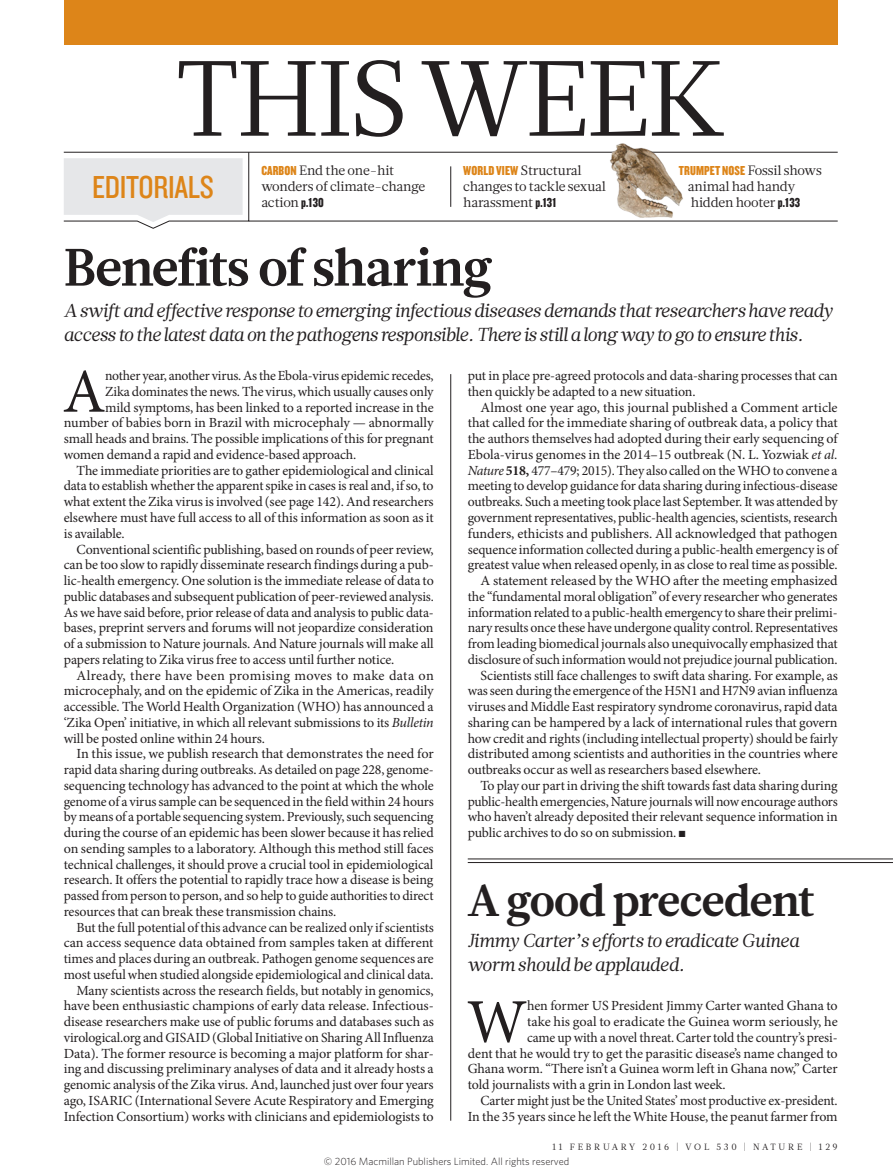
<style>
.page{position:relative;width:893px;height:1174px;background:#fff}
.page>*{position:absolute;margin:0;border:0;box-sizing:border-box;transform-origin:0 0}
.SECTION_HEADING{font:106.5px "Glosa Math";letter-spacing:-.025em;color:#231f20}
.BODY_DROP_CAP{font:62.4px "Minion Pro";color:#231f20}
.EDITORIAL_HEAD_35{font:700 52.5px "Glosa Math";letter-spacing:-.015em;color:#231f20}
.EDITORIAL_HEAD_30{font:700 45px "Glosa Math";letter-spacing:-.025em;color:#231f20}
.t1{font:33px "Knockout 29 Junior Ltweight";letter-spacing:-.01em;color:#dd8519}
.INTRO{font:italic 18.75px/23.7px "Glosa Math";letter-spacing:-.01em;color:#231f20}
.BODY_INDENT{font:13.95px/15.8px "Minion Pro";letter-spacing:-.01em;color:#231f20;text-align:justify}
.BODY_DROP_CAP-2{font:13.95px "Minion Pro";letter-spacing:-.01em;color:#231f20}
.MINI_TOC_TEXT{font:13.5px/15.8px "Glosa Math";letter-spacing:-.02em;color:#231f20}
.t2{font:300 10.5px "Whitney";color:#231f20}
.t3{font:9px "Glosa Math";letter-spacing:.3em;color:#231f20}
.s1{font-family:"Knockout 69 Full Liteweight";color:#dd8519}
.s2{font-family:"Knockout 69 Full Liteweight"}
.s3{font-style:italic}
.s4{font-weight:700}
</style>
<div class="page">
<hr style="left:64px;top:152px;width:774px;height:1px;background:#231f20">
<img style="left:606px;top:143px;width:83px;height:75px">
<div style="left:64px;top:0;width:774px;height:45px;background:#dd8519"></div>
<hr style="left:249px;top:221px;width:589px;height:1px;background:#231f20">
<svg style="left:63px;top:152px;width:186px;height:77px"></svg>
<hr style="left:450px;top:374px;width:1px;height:746px;background:#231f20">
<hr style="left:450px;top:166px;width:1px;height:41px;background:#231f20">
<hr style="left:468px;top:858px;width:425px;height:1px;background:#231f20">
<hr style="left:468px;top:862px;width:425px;height:1px;background:#231f20">
<p class="SECTION_HEADING" style="left:176px;top:29px;width:552px">THIS WEEK</p>
<h3 class="t1" style="left:92px;top:166px;width:123px">EDITORIALS</h3>
<p class="MINI_TOC_TEXT" style="left:261px;top:163px;width:166px"><span class="s1">CARBON</span> End the one-hit wonders of climate-change action <span class="s2">p.130</span></p>
<p class="MINI_TOC_TEXT" style="left:463px;top:163px;width:144px"><span class="s1">WORLD VIEW</span> Structural changes to tackle sexual harassment <span class="s2">p.131</span></p>
<p class="MINI_TOC_TEXT" style="left:688px;top:163px;width:135px;text-indent:-9px"><span class="s1">TRUMPET NOSE</span> Fossil shows animal had handy hidden hooter <span class="s2">p.133</span></p>
<p class="EDITORIAL_HEAD_35" style="left:64px;top:233px;width:429px">Benefits of sharing</p>
<p class="INTRO" style="left:64px;top:299px;width:771px">A swift and effective response to emerging infectious diseases demands that researchers have ready access to the latest data on the pathogens responsible. There is still a long way to go to ensure this.</p>
<p class="BODY_DROP_CAP" style="left:63px;top:350px;width:45px">A</p>
<p class="BODY_DROP_CAP-2" style="left:105px;top:366px;width:330px">nother year, another virus. As the Ebola-virus epidemic recedes,</p>
<p class="BODY_DROP_CAP-2" style="left:105px;top:382px;width:330px">Zika dominates the news. The virus, which usually causes only</p>
<p class="BODY_DROP_CAP-2" style="left:105px;top:398px;width:330px">mild symptoms, has been linked to a reported increase in the</p>
<p class="BODY_DROP_CAP-2" style="left:64px;top:413px;width:371px">number of babies born in Brazil with microcephaly — abnormally</p>
<p class="BODY_DROP_CAP-2" style="left:64px;top:429px;width:371px">small heads and brains. The possible implications of this for pregnant</p>
<p class="BODY_DROP_CAP-2" style="left:64px;top:445px;width:294px">women demand a rapid and evidence-based approach.</p>
<p class="BODY_INDENT" style="left:64px;top:462px;width:371px;text-indent:13px">The immediate priorities are to gather epidemiological and clinical data to establish whether the apparent spike in cases is real and, if so, to what extent the Zika virus is involved (see page 142). And researchers elsewhere must have full access to all of this information as soon as it is available.</p>
<p class="BODY_INDENT" style="left:64px;top:541px;width:372px;text-indent:13px">Conventional scientific publishing, based on rounds of peer review, can be too slow to rapidly disseminate research findings during a pub&shy;lic-health emergency. One solution is the immediate release of data to public databases and subsequent publication of peer-reviewed analysis.<br>As we have said before, prior release of data and analysis to public data&shy;bases, preprint servers and forums will not jeopardize consideration of a submission to Nature journals. And Nature journals will make all papers relating to Zika virus free to access until further notice.</p>
<p class="BODY_INDENT" style="left:64px;top:667px;width:372px;text-indent:13px">Already, there have been promising moves to make data on microcephaly, and on the epidemic of Zika in the Americas, readily accessible. The World Health Organization (WHO) has announced a ‘Zika Open’ initiative, in which all relevant submissions to its <span class="s3">Bulletin </span>will be posted online within 24 hours.</p>
<p class="BODY_INDENT" style="left:64px;top:746px;width:372px;text-indent:13px">In this issue, we publish research that demonstrates the need for rapid data sharing during outbreaks. As detailed on page 228, genome&shy;sequencing technology has advanced to the point at which the whole genome of a virus sample can be sequenced in the field within 24 hours by means of a portable sequencing system. Previously, such sequencing during the course of an epidemic has been slower because it has relied on sending samples to a laboratory. Although this method still faces technical challenges, it should prove a crucial tool in epidemiological research. It offers the potential to rapidly trace how a disease is being passed from person to person, and so help to guide authorities to direct resources that can break these transmission chains.</p>
<p class="BODY_INDENT" style="left:64px;top:919px;width:372px;text-indent:13px">But the full potential of this advance can be realized only if scientists can access sequence data obtained from samples taken at different times and places during an outbreak. Pathogen genome sequences are most useful when studied alongside epidemiological and clinical data.</p>
<p class="BODY_INDENT" style="left:64px;top:982px;width:372px;text-indent:13px">Many scientists across the research fields, but notably in genomics, have been enthusiastic champions of early data release. Infectious&shy;disease researchers make use of public forums and databases such as virological.org and GISAID (Global Initiative on Sharing All Influenza Data). The former resource is becoming a major platform for shar&shy;ing and discussing preliminary analyses of data and it already hosts a genomic analysis of the Zika virus. And, launched just over four years ago, ISARIC (International Severe Acute Respiratory and Emerging Infection Consortium) works with clinicians and epidemiologists to</p>
<p class="BODY_INDENT" style="left:468px;top:368px;width:371px">put in place pre-agreed protocols and data-sharing processes that can then quickly be adapted to a new situation.</p>
<p class="BODY_INDENT" style="left:468px;top:399px;width:372px;text-indent:13px">Almost one year ago, this journal published a Comment article that called for the immediate sharing of outbreak data, a policy that the authors themselves had adopted during their early sequencing of Ebola-virus genomes in the 2014–15 outbreak (N. L. Yozwiak <span class="s3">et al.<br>Nature</span> <span class="s4">518,</span> 477–479; 2015). They also called on the WHO to convene a meeting to develop guidance for data sharing during infectious-disease outbreaks. Such a meeting took place last September. It was attended by government representatives, public-health agencies, scientists, research funders, ethicists and publishers. All acknowledged that pathogen sequence information collected during a public-health emergency is of greatest value when released openly, in as close to real time as possible.</p>
<p class="BODY_INDENT" style="left:468px;top:573px;width:371px;text-indent:13px">A statement released by the WHO after the meeting emphasized the “fundamental moral obligation” of every researcher who generates information related to a public-health emergency to share their prelimi&shy;nary results once these have undergone quality control. Representatives from leading biomedical journals also unequivocally emphasized that disclosure of such information would not prejudice journal publication.</p>
<p class="BODY_INDENT" style="left:468px;top:667px;width:372px;text-indent:13px">Scientists still face challenges to swift data sharing. For example, as was seen during the emergence of the H5N1 and H7N9 avian influenza viruses and Middle East respiratory syndrome coronavirus, rapid data sharing can be hampered by a lack of international rules that govern how credit and rights (including intellectual property) should be fairly distributed among scientists and authorities in the countries where outbreaks occur as well as researchers based elsewhere.</p>
<p class="BODY_INDENT" style="left:468px;top:777px;width:372px;text-indent:13px">To play our part in driving the shift towards fast data sharing during public-health emergencies, Nature journals will now encourage authors who haven’t already deposited their relevant sequence information in public archives to do so on submission. ■</p>
<p class="EDITORIAL_HEAD_30" style="left:468px;top:870px;width:348px">A good precedent</p>
<p class="INTRO" style="left:468px;top:929px;width:333px">Jimmy Carter’s efforts to eradicate Guinea worm should be applauded.</p>
<p class="BODY_DROP_CAP" style="left:467px;top:980px;width:62px">W</p>
<p class="BODY_DROP_CAP-2" style="left:527px;top:996px;width:312px">hen former US President Jimmy Carter wanted Ghana to</p>
<p class="BODY_DROP_CAP-2" style="left:527px;top:1012px;width:312px">take his goal to eradicate the Guinea worm seriously, he</p>
<p class="BODY_DROP_CAP-2" style="left:527px;top:1028px;width:312px">came up with a novel threat. Carter told the country’s presi-</p>
<p class="BODY_DROP_CAP-2" style="left:468px;top:1043px;width:371px">dent that he would try to get the parasitic disease’s name changed to</p>
<p class="BODY_DROP_CAP-2" style="left:468px;top:1059px;width:371px">Ghana worm. “There isn’t a Guinea worm left in Ghana now,” Carter</p>
<p class="BODY_DROP_CAP-2" style="left:468px;top:1075px;width:259px">told journalists with a grin in London last week.</p>
<p class="BODY_INDENT" style="left:468px;top:1092px;width:371px;text-align:right">Carter might just be the United States’ most productive ex-president.<br>In the 35 years since he left the White House, the peanut farmer from</p>
<p class="t3" style="left:552px;top:1141px;width:287px">11 FEBRUARY 2016 | VOL 530 | NATURE | 129</p>
<p class="t2" style="left:324px;top:1154px;width:247px">© 2016 Macmillan Publishers Limited. All rights reserved</p>
</div>
